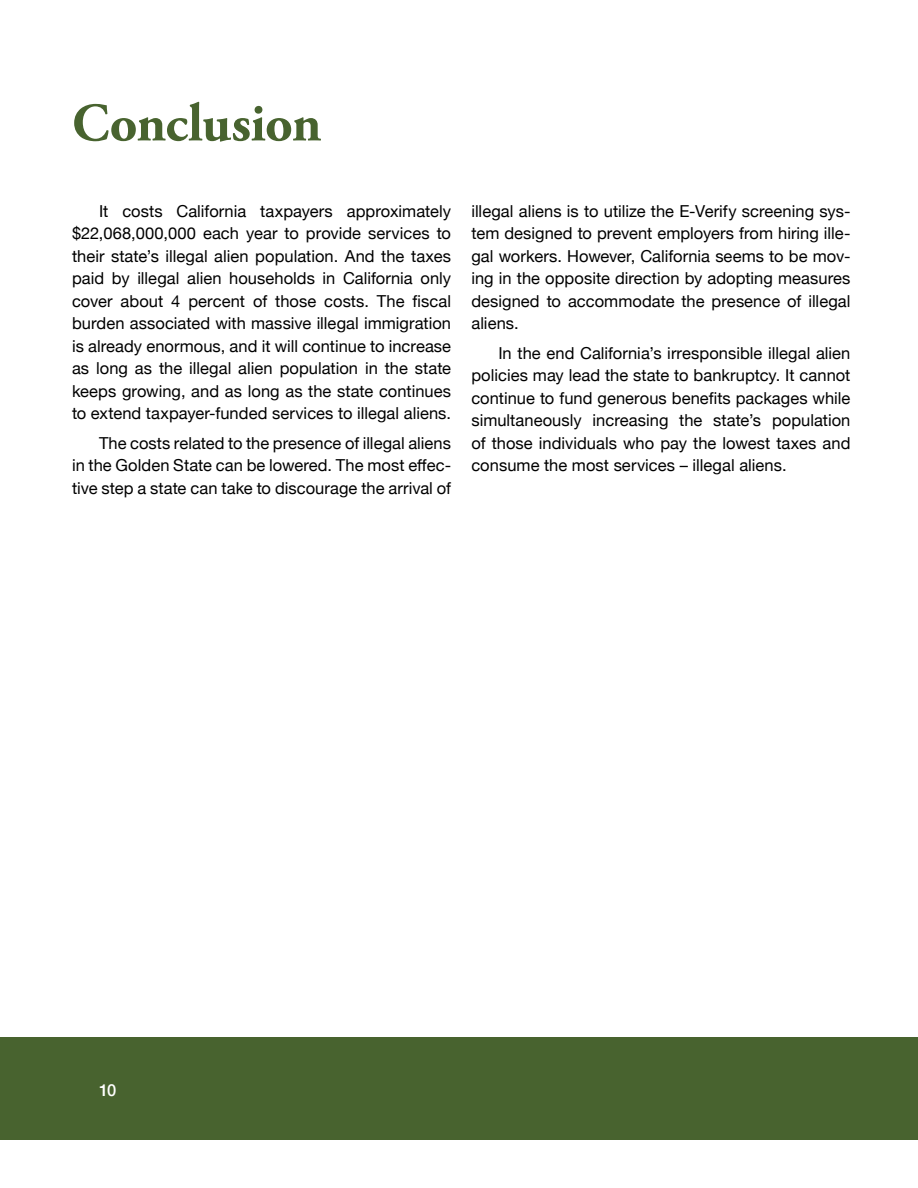
<style>
.page{position:relative;width:918px;height:1188px;background:#fff}
.page>*{position:absolute;margin:0;border:0;box-sizing:border-box;transform-origin:0 0}
.t1{font:700 54px "Adobe Garamond Pro";letter-spacing:-.015em;color:#48632f}
.t2{font:16.5px/22.5px "Helvetica Neue";letter-spacing:.005em;color:#000;text-align:justify}
.t3{font:500 16.5px "Helvetica Neue";color:#fff}
</style>
<div class="page">
<div style="left:0;top:1037px;width:918px;height:102px;background:#48632f"></div>
<h1 class="t1" style="left:72px;top:92px;width:251px">Conclusion</h1>
<p class="t2" style="left:72px;top:201px;width:381px;text-indent:27px">It costs California taxpayers approximately $22,068,000,000 each year to provide services to their state’s illegal alien population. And the taxes paid by illegal alien households in California only cover about 4 percent of those costs. The fiscal burden associated with massive illegal immigration is already enormous, and it will continue to increase as long as the illegal alien population in the state keeps growing, and as long as the state continues to extend taxpayer-funded services to illegal aliens.</p>
<p class="t2" style="left:72px;top:433px;width:381px;text-indent:27px">The costs related to the presence of illegal aliens in the Golden State can be lowered. The most effec&shy;tive step a state can take to discourage the arrival of</p>
<p class="t2" style="left:471px;top:201px;width:381px">illegal aliens is to utilize the E-Verify screening sys&shy;tem designed to prevent employers from hiring ille&shy;gal workers. However, California seems to be mov&shy;ing in the opposite direction by adopting measures designed to accommodate the presence of illegal aliens.</p>
<p class="t2" style="left:471px;top:343px;width:381px;text-indent:27px">In the end California’s irresponsible illegal alien policies may lead the state to bankruptcy. It cannot continue to fund generous benefits packages while simultaneously increasing the state’s population of those individuals who pay the lowest taxes and consume the most services – illegal aliens.</p>
<p class="t3" style="left:99px;top:1077px;width:19px">10</p>
</div>
